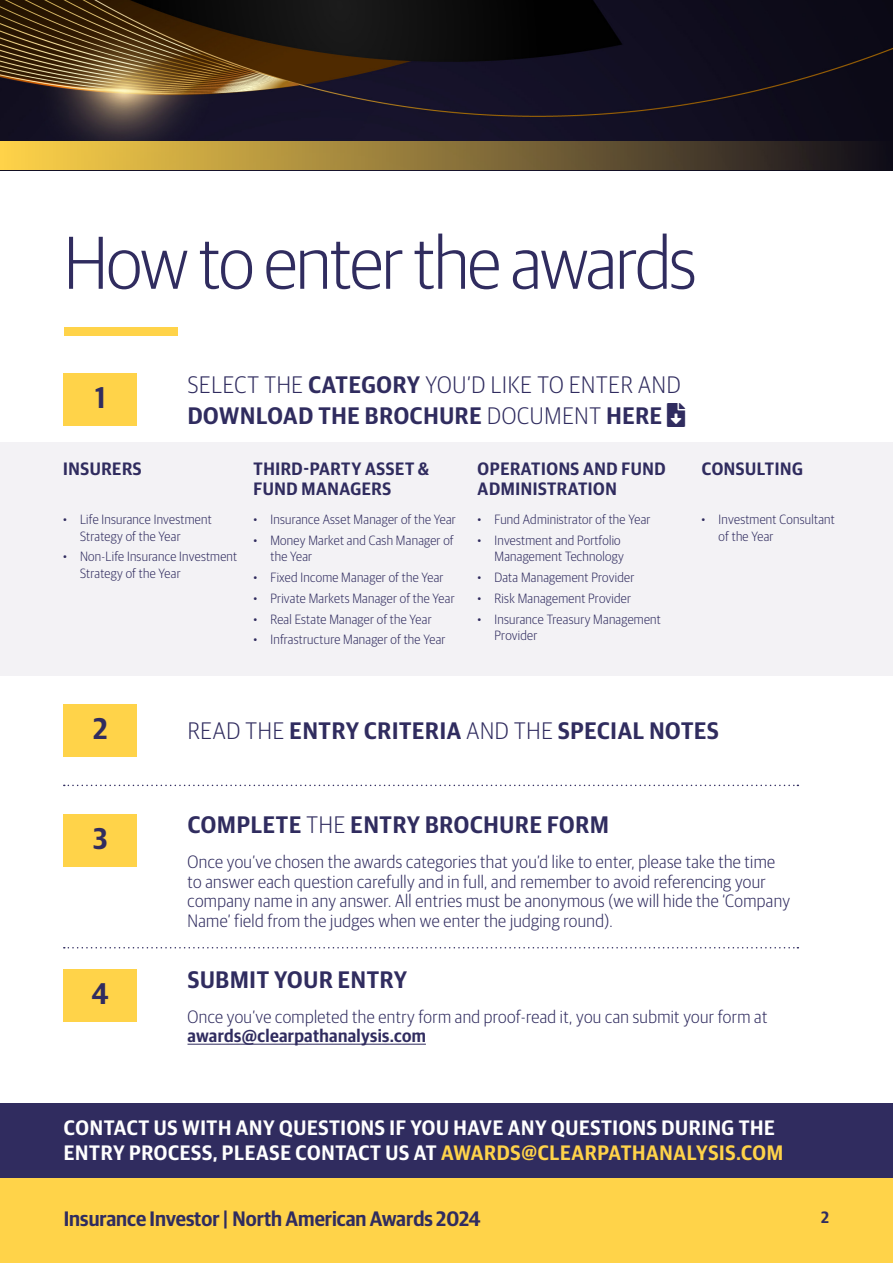
<style>
.page{position:relative;width:893px;height:1263px;background:#fff}
.page>*{position:absolute;margin:0;border:0;box-sizing:border-box;transform-origin:0 0}
.t1{font:300 75px "Guardian Sans Narrow";letter-spacing:-.02em;color:#302c5f}
.t2{font:600 30px "Guardian Sans Narrow";color:#302c5f}
.t3{font:600 24px "Guardian Sans Narrow";letter-spacing:.03em;color:#302c5f}
.t4{font:300 24px/31.5px "Guardian Sans Narrow";letter-spacing:.03em;color:#302c5f}
.t5{font:600 21px/25.5px "Guardian Sans Narrow";letter-spacing:.03em;color:#fff}
.t6{font:600 21px "Guardian Sans Narrow";color:#302c5f}
.t7{font:300 18px/19.5px "Guardian Sans Narrow";letter-spacing:.02em;color:#302c5f}
.t8{font:600 18px/19.5px "Guardian Sans Narrow";letter-spacing:.03em;color:#302c5f}
.t9{font:600 16.5px "Guardian Sans Narrow";color:#302c5f}
.t10{font:300 13.5px/16.5px "Guardian Sans Narrow";letter-spacing:.02em;color:#302c5f}
.s1{font-weight:600}
.s2{font-weight:300}
.s3{color:#ffd349}
</style>
<div class="page">
<img style="left:0;top:0;width:893px;height:141px">
<div style="left:0;top:141px;width:893px;height:29px;background:linear-gradient(to right,#ffd54d,#120f20)"></div>
<div style="left:0;top:1178px;width:893px;height:85px;background:#ffd349"></div>
<div style="left:0;top:442px;width:893px;height:233px;background:#f3f2f5"></div>
<div style="left:64px;top:328px;width:113px;height:8px;background:#ffd349"></div>
<hr style="left:188px;top:1044px;width:238px;height:1px;background:#302c5f">
<div style="left:64px;top:373px;width:73px;height:53px;background:#ffd349"></div>
<div style="left:64px;top:704px;width:73px;height:53px;background:#ffd349"></div>
<div style="left:64px;top:814px;width:73px;height:53px;background:#ffd349"></div>
<div style="left:64px;top:969px;width:73px;height:52px;background:#ffd349"></div>
<svg style="left:64px;top:785px;width:734px;height:1px"></svg>
<svg style="left:64px;top:947px;width:734px;height:1px"></svg>
<div style="left:0;top:1103px;width:893px;height:75px;background:#302c5f"></div>
<h1 class="t1" style="left:64px;top:212px;width:634px">How to enter the awards</h1>
<h2 class="t2" style="left:95px;top:376px;width:12px">1</h2>
<h3 class="t4" style="left:188px;top:367px;width:494px">SELECT THE <span class="s1">CATEGORY</span> YOU’D LIKE TO ENTER AND<br><span class="s1">DOWNLOAD THE BROCHURE</span> DOCUMENT <span class="s1">HERE</span></h3>
<h3 class="t8" style="left:63px;top:458px;width:80px">INSURERS</h3>
<p class="t10" style="left:80px;top:510px;width:133px;text-indent:-17px">• Life Insurance Investment<br>Strategy of the Year</p>
<p class="t10" style="left:80px;top:548px;width:159px;text-indent:-17px">• Non-Life Insurance Investment<br>Strategy of the Year</p>
<h3 class="t8" style="left:254px;top:458px;width:177px">THIRD-PARTY ASSET &amp;<br>FUND MANAGERS</h3>
<p class="t10" style="left:253px;top:510px;width:204px">• Insurance Asset Manager of the Year</p>
<p class="t10" style="left:270px;top:531px;width:185px;text-indent:-17px">• Money Market and Cash Manager of the Year</p>
<p class="t10" style="left:253px;top:568px;width:192px">• Fixed Income Manager of the Year</p>
<p class="t10" style="left:253px;top:589px;width:203px">• Private Markets Manager of the Year</p>
<p class="t10" style="left:253px;top:610px;width:180px">• Real Estate Manager of the Year</p>
<p class="t10" style="left:253px;top:631px;width:193px">• Infrastructure Manager of the Year</p>
<h3 class="t8" style="left:478px;top:458px;width:189px">OPERATIONS AND FUND<br>ADMINISTRATION</h3>
<p class="t10" style="left:477px;top:510px;width:174px">• Fund Administrator of the Year</p>
<p class="t10" style="left:477px;top:531px;width:148px;text-align:right">• Investment and Portfolio<br>Management Technology</p>
<p class="t10" style="left:477px;top:568px;width:158px">• Data Management Provider</p>
<p class="t10" style="left:477px;top:589px;width:155px">• Risk Management Provider</p>
<p class="t10" style="left:495px;top:610px;width:168px;text-indent:-17px">• Insurance Treasury Management<br>Provider</p>
<h3 class="t8" style="left:702px;top:458px;width:103px">CONSULTING</h3>
<p class="t10" style="left:719px;top:510px;width:118px;text-indent:-17px">• Investment Consultant of the Year</p>
<h2 class="t2" style="left:93px;top:707px;width:16px">2</h2>
<h2 class="t2" style="left:93px;top:817px;width:16px">3</h2>
<h2 class="t2" style="left:92px;top:972px;width:18px">4</h2>
<h3 class="t3" style="left:188px;top:714px;width:533px"><span class="s2">READ THE</span> ENTRY CRITERIA <span class="s2">AND THE</span> SPECIAL NOTES</h3>
<h3 class="t3" style="left:188px;top:808px;width:423px">COMPLETE <span class="s2">THE</span> ENTRY BROCHURE FORM</h3>
<p class="t7" style="left:188px;top:851px;width:604px">Once you’ve chosen the awards categories that you’d like to enter, please take the time to answer each question carefully and in full, and remember to avoid referencing your company name in any answer. All entries must be anonymous (we will hide the ‘Company Name’ field from the judges when we enter the judging round).</p>
<h3 class="t3" style="left:188px;top:962px;width:221px">SUBMIT YOUR ENTRY</h3>
<h3 class="t7" style="left:188px;top:1006px;width:581px">Once you’ve completed the entry form and proof-read it, you can submit your form at</h3>
<h3 class="t8" style="left:188px;top:1025px;width:240px">awards@clearpathanalysis.com</h3>
<h3 class="t5" style="left:64px;top:1113px;width:721px">CONTACT US WITH ANY QUESTIONS IF YOU HAVE ANY QUESTIONS DURING THE<br>ENTRY PROCESS, PLEASE CONTACT US AT <span class="s3">AWARDS@CLEARPATHANALYSIS.COM</span></h3>
<h3 class="t6" style="left:64px;top:1204px;width:418px">Insurance Investor | North American Awards 2024</h3>
<p class="t9" style="left:821px;top:1205px;width:9px">2</p>
</div>
